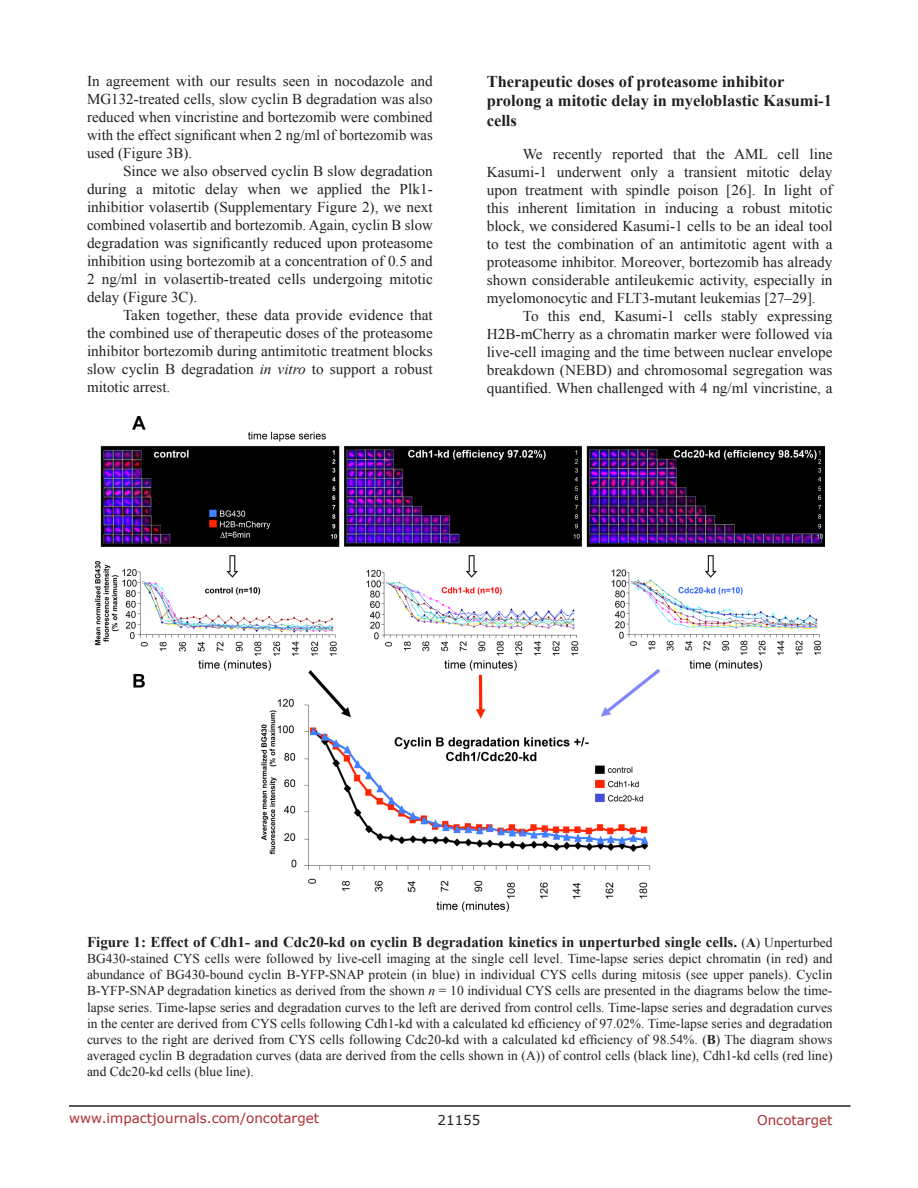
<style>
.page{position:relative;width:918px;height:1188px;background:#fff}
.page>*{position:absolute;margin:0;border:0;box-sizing:border-box;transform-origin:0 0}
.SubHeading_middle{font:700 16.5px/19.8px "Times New Roman";color:#231f20}
.BodyText{font:15px/18px "Times New Roman";color:#231f20;text-align:justify}
.FigureText{font:700 15px "Times New Roman";color:#231f20}
.FigureText-2{font:13.5px/16.2px "Times New Roman";color:#231f20;text-align:justify}
.t1{font:13.5px "Verdana";color:#ac2b31}
.t2{font:13.5px "Verdana";color:#231f20}
.s1{font-style:italic}
.s2{font-weight:400;font-size:13.5px}
.s3{font-size:13.5px}
.s4{font-weight:700}
</style>
<div class="page">
<hr style="left:69px;top:1105px;width:781px;height:2px;background:#231f20">
<img style="left:95px;top:416px;width:729px;height:496px">
<p class="BodyText" style="left:87px;top:71px;width:347px">In agreement with our results seen in nocodazole and MG132-treated cells, slow cyclin B degradation was also reduced when vincristine and bortezomib were combined with the effect significant when 2 ng/ml of bortezomib was used (Figure 3B).</p>
<p class="BodyText" style="left:87px;top:161px;width:347px;text-indent:36px">Since we also observed cyclin B slow degradation during a mitotic delay when we applied the Plk1- inhibitior volasertib (Supplementary Figure 2), we next combined volasertib and bortezomib. Again, cyclin B slow degradation was significantly reduced upon proteasome inhibition using bortezomib at a concentration of 0.5 and 2 ng/ml in volasertib-treated cells undergoing mitotic delay (Figure 3C).</p>
<p class="BodyText" style="left:87px;top:305px;width:347px;text-indent:36px">Taken together, these data provide evidence that the combined use of therapeutic doses of the proteasome inhibitor bortezomib during antimitotic treatment blocks slow cyclin B degradation <span class="s1">in vitro</span> to support a robust mitotic arrest.</p>
<p class="SubHeading_middle" style="left:487px;top:71px;width:347px">Therapeutic doses of proteasome inhibitor prolong a mitotic delay in myeloblastic Kasumi-1 cells</p>
<p class="BodyText" style="left:487px;top:145px;width:347px;text-indent:36px">We recently reported that the AML cell line Kasumi-1 underwent only a transient mitotic delay upon treatment with spindle poison [26]. In light of this inherent limitation in inducing a robust mitotic block, we considered Kasumi-1 cells to be an ideal tool to test the combination of an antimitotic agent with a proteasome inhibitor. Moreover, bortezomib has already shown considerable antileukemic activity, especially in myelomonocytic and FLT3-mutant leukemias [27–29].</p>
<p class="BodyText" style="left:487px;top:307px;width:347px;text-indent:36px">To this end, Kasumi-1 cells stably expressing H2B-mCherry as a chromatin marker were followed via live-cell imaging and the time between nuclear envelope breakdown (NEBD) and chromosomal segregation was quantified. When challenged with 4 ng/ml vincristine, a</p>
<p class="FigureText" style="left:87px;top:931px;width:747px">Figure 1: Effect of Cdh1- and Cdc20-kd on cyclin B degradation kinetics in unperturbed single cells. <span class="s2">(</span><span class="s3">A</span><span class="s2">) Unperturbed</span></p>
<p class="FigureText-2" style="left:87px;top:950px;width:747px">BG430-stained CYS cells were followed by live-cell imaging at the single cell level. Time-lapse series depict chromatin (in red) and abundance of BG430-bound cyclin B-YFP-SNAP protein (in blue) in individual CYS cells during mitosis (see upper panels). Cyclin B-YFP-SNAP degradation kinetics as derived from the shown <span class="s1">n</span> = 10 individual CYS cells are presented in the diagrams below the time&shy;lapse series. Time-lapse series and degradation curves to the left are derived from control cells. Time-lapse series and degradation curves in the center are derived from CYS cells following Cdh1-kd with a calculated kd efficiency of 97.02%. Time-lapse series and degradation curves to the right are derived from CYS cells following Cdc20-kd with a calculated kd efficiency of 98.54%. (<span class="s4">B</span>) The diagram shows averaged cyclin B degradation curves (data are derived from the cells shown in (A)) of control cells (black line), Cdh1-kd cells (red line) and Cdc20-kd cells (blue line).</p>
<p class="t1" style="left:69px;top:1109px;width:252px">www.impactjournals.com/oncotarget</p>
<p class="t2" style="left:438px;top:1111px;width:44px">21155</p>
<p class="t1" style="left:757px;top:1111px;width:77px">Oncotarget</p>
</div>
